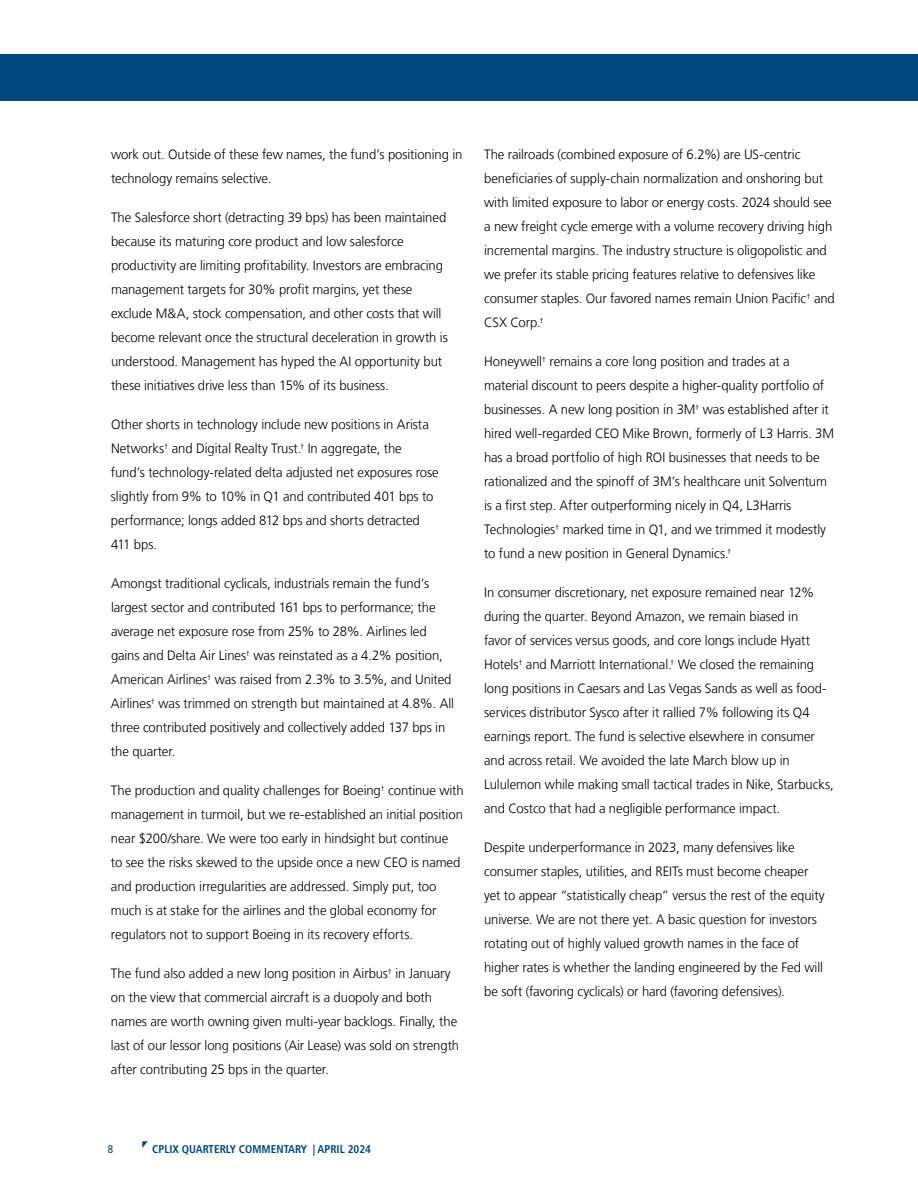
<style>
.page{position:relative;width:918px;height:1188px;background:#fff}
.page>*{position:absolute;margin:0;border:0;box-sizing:border-box;transform-origin:0 0}
.t1{font:300 13.5px/24px "Frutiger LT";letter-spacing:-.005em;color:#000}
.t2{font:700 condensed 11.25px "Frutiger LT";color:#00467f}
.t3{font:condensed 11.25px "Frutiger LT";color:#00467f}
</style>
<div class="page">
<div style="left:0;top:54px;width:918px;height:46px;background:#00467f"></div>
<p class="t1" style="left:111px;top:143px;width:353px">work out. Outside of these few names, the fund’s positioning in technology remains selective.</p>
<p class="t1" style="left:111px;top:206px;width:338px">The Salesforce short (detracting 39 bps) has been maintained because its maturing core product and low salesforce productivity are limiting profitability. Investors are embracing management targets for 30% profit margins, yet these exclude M&amp;A, stock compensation, and other costs that will become relevant once the structural deceleration in growth is understood. Management has hyped the AI opportunity but these initiatives drive less than 15% of its business.</p>
<p class="t1" style="left:111px;top:413px;width:329px">Other shorts in technology include new positions in Arista Networks<sup>†</sup> and Digital Realty Trust.<sup>†</sup> In aggregate, the fund’s technology-related delta adjusted net exposures rose slightly from 9% to 10% in Q1 and contributed 401 bps to performance; longs added 812 bps and shorts detracted 411 bps.</p>
<p class="t1" style="left:111px;top:572px;width:345px">Amongst traditional cyclicals, industrials remain the fund’s largest sector and contributed 161 bps to performance; the average net exposure rose from 25% to 28%. Airlines led gains and Delta Air Lines<sup>†</sup> was reinstated as a 4.2% position, American Airlines<sup>†</sup> was raised from 2.3% to 3.5%, and United Airlines<sup>†</sup> was trimmed on strength but maintained at 4.8%. All three contributed positively and collectively added 137 bps in the quarter.</p>
<p class="t1" style="left:111px;top:779px;width:354px">The production and quality challenges for Boeing<sup>†</sup> continue with management in turmoil, but we re-established an initial position near $200/share. We were too early in hindsight but continue<br>to see the risks skewed to the upside once a new CEO is named and production irregularities are addressed. Simply put, too much is at stake for the airlines and the global economy for regulators not to support Boeing in its recovery efforts.</p>
<p class="t1" style="left:111px;top:962px;width:350px">The fund also added a new long position in Airbus<sup>†</sup> in January on the view that commercial aircraft is a duopoly and both names are worth owning given multi-year backlogs. Finally, the last of our lessor long positions (Air Lease) was sold on strength after contributing 25 bps in the quarter.</p>
<p class="t1" style="left:484px;top:143px;width:352px">The railroads (combined exposure of 6.2%) are US-centric beneficiaries of supply-chain normalization and onshoring but with limited exposure to labor or energy costs. 2024 should see a new freight cycle emerge with a volume recovery driving high incremental margins. The industry structure is oligopolistic and we prefer its stable pricing features relative to defensives like consumer staples. Our favored names remain Union Pacific<sup>†</sup> and CSX Corp.<sup>†</sup></p>
<p class="t1" style="left:484px;top:350px;width:351px">Honeywell<sup>†</sup> remains a core long position and trades at a material discount to peers despite a higher-quality portfolio of businesses. A new long position in 3M<sup>†</sup> was established after it hired well-regarded CEO Mike Brown, formerly of L3 Harris. 3M has a broad portfolio of high ROI businesses that needs to be rationalized and the spinoff of 3M’s healthcare unit Solventum is a first step. After outperforming nicely in Q4, L3Harris Technologies<sup>†</sup> marked time in Q1, and we trimmed it modestly to fund a new position in General Dynamics.<sup>†</sup></p>
<p class="t1" style="left:484px;top:581px;width:351px">In consumer discretionary, net exposure remained near 12% during the quarter. Beyond Amazon, we remain biased in<br>favor of services versus goods, and core longs include Hyatt Hotels<sup>†</sup> and Marriott International.<sup>†</sup> We closed the remaining long positions in Caesars and Las Vegas Sands as well as food&shy;services distributor Sysco after it rallied 7% following its Q4 earnings report. The fund is selective elsewhere in consumer and across retail. We avoided the late March blow up in Lululemon while making small tactical trades in Nike, Starbucks, and Costco that had a negligible performance impact.</p>
<p class="t1" style="left:484px;top:836px;width:342px">Despite underperformance in 2023, many defensives like consumer staples, utilities, and REITs must become cheaper yet to appear “statistically cheap” versus the rest of the equity universe. We are not there yet. A basic question for investors rotating out of highly valued growth names in the face of higher rates is whether the landing engineered by the Fed will be soft (favoring cyclicals) or hard (favoring defensives).</p>
<p class="t3" style="left:108px;top:1142px;width:7px">8</p>
<p class="t2" style="left:152px;top:1142px;width:220px">CPLIX QUARTERLY COMMENTARY | APRIL 2024</p>
</div>
